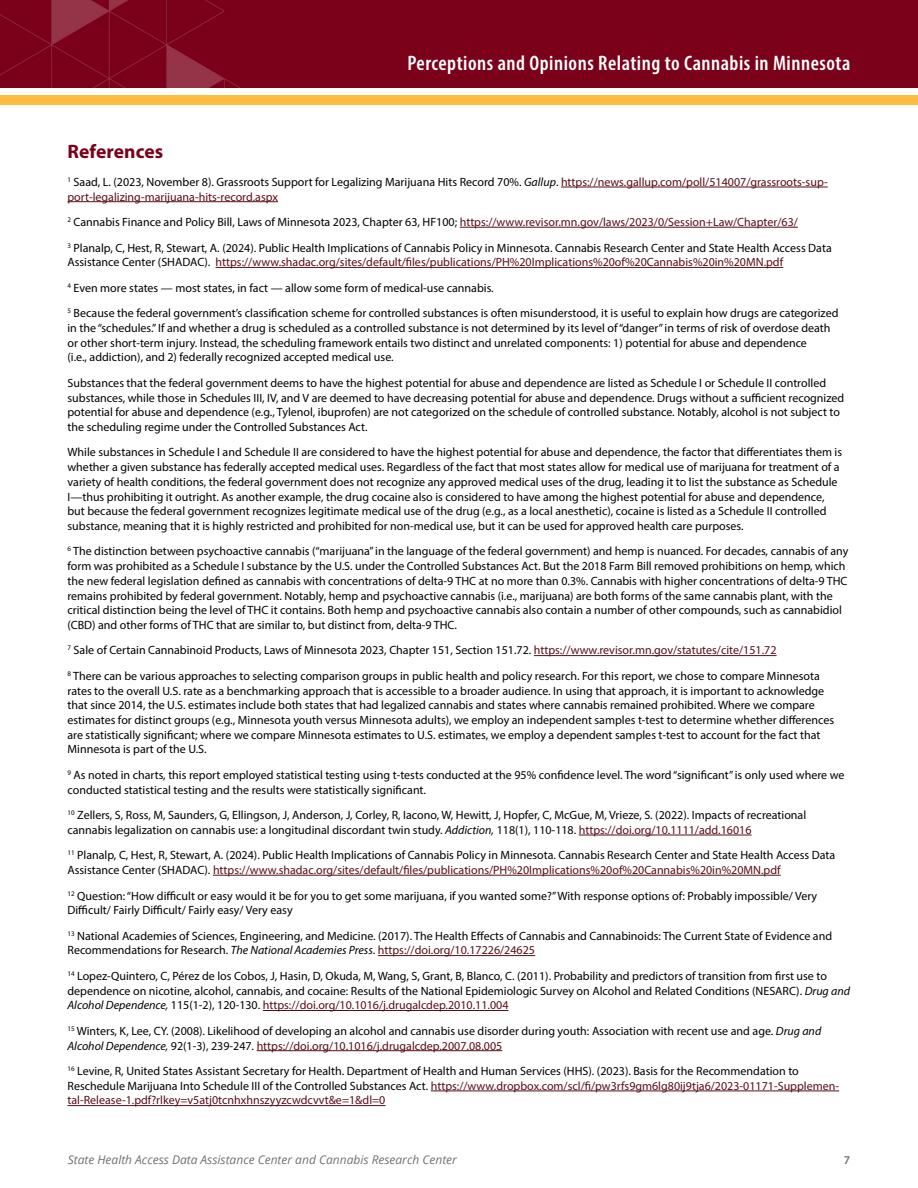
<style>
.page{position:relative;width:918px;height:1188px;background:#fff}
.page>*{position:absolute;margin:0;border:0;box-sizing:border-box;transform-origin:0 0}
.t1{font:600 condensed 21px "Myriad Pro";letter-spacing:.025em;color:#fff}
.t2{font:700 19.5px "Myriad Pro";letter-spacing:.005em;color:#7a0019}
.t3{font:12px/14.7px "Myriad Pro";color:#000}
.t4{font:12px/14.7px "Myriad Pro";color:#590d19}
.t5{font:italic 12px "Open Sans";color:#717275}
.t6{font:600 12px "Myriad Pro";color:#717275}
.s1{color:#000}
.s2{font-style:italic;color:#000}
.s3{color:#590d19}
.s4{font-style:italic}
</style>
<div class="page">
<div style="left:0;top:0;width:918px;height:88px;background:#7b011a"></div>
<div style="left:0;top:95px;width:918px;height:10px;background:#febd3f"></div>
<hr style="left:561px;top:187px;width:267px;height:1px;background:#590d19">
<hr style="left:68px;top:201px;width:210px;height:1px;background:#590d19">
<hr style="left:460px;top:227px;width:338px;height:1px;background:#590d19">
<hr style="left:216px;top:267px;width:567px;height:1px;background:#590d19">
<hr style="left:534px;top:655px;width:243px;height:1px;background:#590d19">
<hr style="left:579px;top:835px;width:173px;height:1px;background:#590d19">
<hr style="left:213px;top:875px;width:568px;height:1px;background:#590d19">
<hr style="left:378px;top:955px;width:157px;height:1px;background:#590d19">
<hr style="left:263px;top:1010px;width:245px;height:1px;background:#590d19">
<hr style="left:257px;top:1050px;width:245px;height:1px;background:#590d19">
<hr style="left:431px;top:1091px;width:408px;height:1px;background:#590d19">
<hr style="left:68px;top:1105px;width:317px;height:1px;background:#590d19">
<h1 class="t1" style="left:407px;top:51px;width:445px">Perceptions and Opinions Relating to Cannabis in Minnesota</h1>
<h2 class="t2" style="left:68px;top:138px;width:97px">References</h2>
<p class="t4" style="left:68px;top:174px;width:762px"><sup>1</sup> <span class="s1">Saad, L. (2023, November 8). Grassroots Support for Legalizing Marijuana Hits Record 70%.</span> <span class="s2">Gallup</span><span class="s1">.</span> https://news.gallup.com/poll/514007/grassroots-sup&shy;port-legalizing-marijuana-hits-record.aspx</p>
<p class="t3" style="left:68px;top:209px;width:766px;line-height:25.5px"><sup>2</sup> Cannabis Finance and Policy Bill, Laws of Minnesota 2023, Chapter 63, HF100; <span class="s3">https://www.revisor.mn.gov/laws/2023/0/Session+Law/Chapter/63/<br></span><sup>3</sup> Planalp, C, Hest, R, Stewart, A. (2024). Public Health Implications of Cannabis Policy in Minnesota. Cannabis Research Center and State Health Access Data</p>
<p class="t3" style="left:68px;top:249px;width:772px;line-height:25.5px">Assistance Center (SHADAC). <span class="s3">https://www.shadac.org/sites/default/files/publications/PH%20Implications%20of%20Cannabis%20in%20MN.pdf<br></span><sup>4</sup> Even more states — most states, in fact — allow some form of medical-use cannabis.<br><sup>5</sup> Because the federal government’s classification scheme for controlled substances is often misunderstood, it is useful to explain how drugs are categorized</p>
<p class="t3" style="left:68px;top:320px;width:765px">in the “schedules.” If and whether a drug is scheduled as a controlled substance is not determined by its level of “danger” in terms of risk of overdose death or other short-term injury. Instead, the scheduling framework entails two distinct and unrelated components: 1) potential for abuse and dependence<br>(i.e., addiction), and 2) federally recognized accepted medical use.</p>
<p class="t3" style="left:68px;top:375px;width:778px">Substances that the federal government deems to have the highest potential for abuse and dependence are listed as Schedule I or Schedule II controlled substances, while those in Schedules III, IV, and V are deemed to have decreasing potential for abuse and dependence. Drugs without a sufficient recognized potential for abuse and dependence (e.g., Tylenol, ibuprofen) are not categorized on the schedule of controlled substance. Notably, alcohol is not subject to the scheduling regime under the Controlled Substances Act.</p>
<p class="t3" style="left:68px;top:445px;width:776px">While substances in Schedule I and Schedule II are considered to have the highest potential for abuse and dependence, the factor that differentiates them is whether a given substance has federally accepted medical uses. Regardless of the fact that most states allow for medical use of marijuana for treatment of a variety of health conditions, the federal government does not recognize any approved medical uses of the drug, leading it to list the substance as Schedule I—thus prohibiting it outright. As another example, the drug cocaine also is considered to have among the highest potential for abuse and dependence, but because the federal government recognizes legitimate medical use of the drug (e.g., as a local anesthetic), cocaine is listed as a Schedule II controlled substance, meaning that it is highly restricted and prohibited for non-medical use, but it can be used for approved health care purposes.</p>
<p class="t3" style="left:68px;top:544px;width:782px"><sup>6</sup> The distinction between psychoactive cannabis (“marijuana” in the language of the federal government) and hemp is nuanced. For decades, cannabis of any form was prohibited as a Schedule I substance by the U.S. under the Controlled Substances Act. But the 2018 Farm Bill removed prohibitions on hemp, which the new federal legislation defined as cannabis with concentrations of delta-9 THC at no more than 0.3%. Cannabis with higher concentrations of delta-9 THC remains prohibited by federal government. Notably, hemp and psychoactive cannabis (i.e., marijuana) are both forms of the same cannabis plant, with the critical distinction being the level of THC it contains. Both hemp and psychoactive cannabis also contain a number of other compounds, such as cannabidiol (CBD) and other forms of THC that are similar to, but distinct from, delta-9 THC.</p>
<p class="t3" style="left:68px;top:637px;width:754px;line-height:25.5px"><sup>7</sup> Sale of Certain Cannabinoid Products, Laws of Minnesota 2023, Chapter 151, Section 151.72. <span class="s3">https://www.revisor.mn.gov/statutes/cite/151.72<br></span><sup>8</sup> There can be various approaches to selecting comparison groups in public health and policy research. For this report, we chose to compare Minnesota</p>
<p class="t3" style="left:68px;top:683px;width:768px">rates to the overall U.S. rate as a benchmarking approach that is accessible to a broader audience. In using that approach, it is important to acknowledge that since 2014, the U.S. estimates include both states that had legalized cannabis and states where cannabis remained prohibited. Where we compare estimates for distinct groups (e.g., Minnesota youth versus Minnesota adults), we employ an independent samples t-test to determine whether differences are statistically significant; where we compare Minnesota estimates to U.S. estimates, we employ a dependent samples t-test to account for the fact that Minnesota is part of the U.S.</p>
<p class="t3" style="left:68px;top:767px;width:778px"><sup>9</sup> As noted in charts, this report employed statistical testing using t-tests conducted at the 95% confidence level. The word “significant” is only used where we conducted statistical testing and the results were statistically significant.</p>
<p class="t3" style="left:68px;top:808px;width:740px"><sup>10</sup> Zellers, S, Ross, M, Saunders, G, Ellingson, J, Anderson, J, Corley, R, Iacono, W, Hewitt, J, Hopfer, C, McGue, M, Vrieze, S. (2022). Impacts of recreational cannabis legalization on cannabis use: a longitudinal discordant twin study. <span class="s4">Addiction,</span> 118(1), 110-118. <span class="s3">https://doi.org/10.1111/add.16016</span></p>
<p class="t3" style="left:68px;top:848px;width:769px"><sup>11</sup> Planalp, C, Hest, R, Stewart, A. (2024). Public Health Implications of Cannabis Policy in Minnesota. Cannabis Research Center and State Health Access Data<br>Assistance Center (SHADAC). <span class="s3">https://www.shadac.org/sites/default/files/publications/PH%20Implications%20of%20Cannabis%20in%20MN.pdf</span></p>
<p class="t3" style="left:68px;top:888px;width:751px"><sup>12</sup> Question: “How difficult or easy would it be for you to get some marijuana, if you wanted some?” With response options of: Probably impossible/ Very<br>Difficult/ Fairly Difficult/ Fairly easy/ Very easy</p>
<p class="t3" style="left:68px;top:928px;width:766px"><sup>13</sup> National Academies of Sciences, Engineering, and Medicine. (2017). The Health Effects of Cannabis and Cannabinoids: The Current State of Evidence and<br>Recommendations for Research. <span class="s4">The National Academies Press</span>. <span class="s3">https://doi.org/10.17226/24625</span></p>
<p class="t3" style="left:68px;top:968px;width:784px"><sup>14</sup> Lopez-Quintero, C, Pérez de los Cobos, J, Hasin, D, Okuda, M, Wang, S, Grant, B, Blanco, C. (2011). Probability and predictors of transition from first use to dependence on nicotine, alcohol, cannabis, and cocaine: Results of the National Epidemiologic Survey on Alcohol and Related Conditions (NESARC). <span class="s4">Drug and<br>Alcohol Dependence,</span> 115(1-2), 120-130. <span class="s3">https://doi.org/10.1016/j.drugalcdep.2010.11.004</span></p>
<p class="t3" style="left:68px;top:1023px;width:755px"><sup>15</sup> Winters, K, Lee, CY. (2008). Likelihood of developing an alcohol and cannabis use disorder during youth: Association with recent use and age. <span class="s4">Drug and<br>Alcohol Dependence,</span> 92(1-3), 239-247. <span class="s3">https://doi.org/10.1016/j.drugalcdep.2007.08.005</span></p>
<p class="t3" style="left:68px;top:1063px;width:773px"><sup>16</sup> Levine, R, United States Assistant Secretary for Health. Department of Health and Human Services (HHS). (2023). Basis for the Recommendation to<br>Reschedule Marijuana Into Schedule III of the Controlled Substances Act. <span class="s3">https://www.dropbox.com/scl/fi/pw3rfs9gm6lg80ij9tja6/2023-01171-Supplemen&shy;tal-Release-1.pdf?rlkey=v5atj0tcnhxhnszyyzcwdcvvt&amp;e=1&amp;dl=0</span></p>
<p class="t5" style="left:68px;top:1152px;width:391px">State Health Access Data Assistance Center and Cannabis Research Center</p>
<p class="t6" style="left:844px;top:1153px;width:8px">7</p>
</div>
